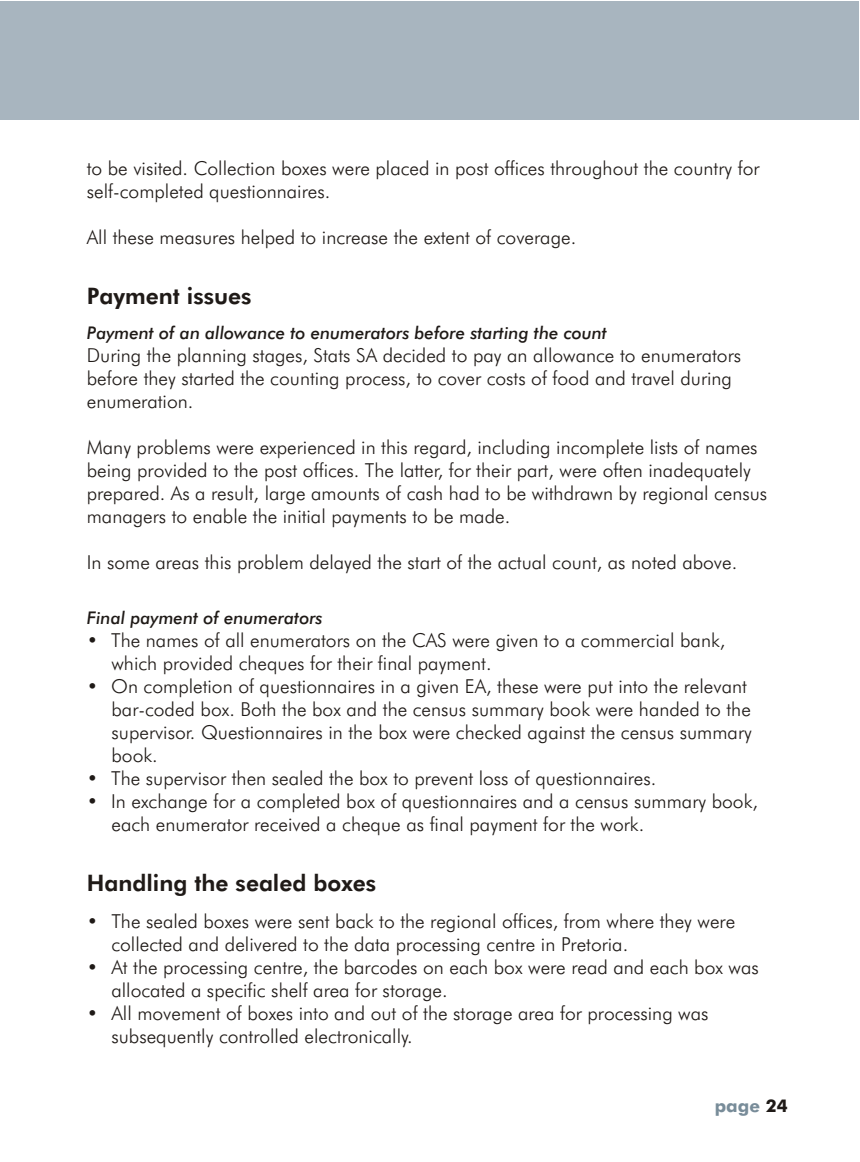
<style>
.page{position:relative;width:860px;height:1162px;background:#fff}
.page>*{position:absolute;margin:0;border:0;box-sizing:border-box;transform-origin:0 0}
.t1{font:22.75px "Futura Hv BT";color:#1f1a17}
.t2{font:19.25px/23.1px "Futura Lt BT";color:#1f1a17}
.t3{font:italic 17.5px "Futura Md BT";color:#1f1a17}
.t4{font:700 17.5px "Futura Md BT";color:#788c99}
.s1{color:#1f1a17}
</style>
<div class="page">
<div style="left:0;top:1px;width:858px;height:119px;background:#a8b5bf"></div>
<p class="t2" style="left:87px;top:158px;width:674px">to be visited. Collection boxes were placed in post offices throughout the country for self-completed questionnaires.</p>
<p class="t2" style="left:87px;top:227px;width:491px">All these measures helped to increase the extent of coverage.</p>
<p class="t1" style="left:87px;top:287px;width:166px">Payment issues</p>
<p class="t3" style="left:87px;top:326px;width:521px">Payment of an allowance to enumerators before starting the count</p>
<p class="t2" style="left:87px;top:345px;width:655px">During the planning stages, Stats SA decided to pay an allowance to enumerators before they started the counting process, to cover costs of food and travel during enumeration.</p>
<p class="t2" style="left:87px;top:437px;width:681px">Many problems were experienced in this regard, including incomplete lists of names being provided to the post offices. The latter, for their part, were often inadequately prepared. As a result, large amounts of cash had to be withdrawn by regional census managers to enable the initial payments to be made.</p>
<p class="t2" style="left:87px;top:553px;width:651px">In some areas this problem delayed the start of the actual count, as noted above.</p>
<p class="t3" style="left:87px;top:611px;width:237px">Final payment of enumerators</p>
<p class="t2" style="left:111px;top:630px;width:615px;text-indent:-25px">• The names of all enumerators on the CAS were given to a commercial bank, which provided cheques for their final payment.</p>
<p class="t2" style="left:111px;top:676px;width:641px;text-indent:-25px">• On completion of questionnaires in a given EA, these were put into the relevant bar-coded box. Both the box and the census summary book were handed to the supervisor. Questionnaires in the box were checked against the census summary book.</p>
<p class="t2" style="left:87px;top:769px;width:571px">• The supervisor then sealed the box to prevent loss of questionnaires.</p>
<p class="t2" style="left:111px;top:792px;width:648px;text-indent:-25px">• In exchange for a completed box of questionnaires and a census summary book, each enumerator received a cheque as final payment for the work.</p>
<p class="t1" style="left:87px;top:874px;width:291px">Handling the sealed boxes</p>
<p class="t2" style="left:111px;top:911px;width:625px;text-indent:-25px">• The sealed boxes were sent back to the regional offices, from where they were collected and delivered to the data processing centre in Pretoria.</p>
<p class="t2" style="left:111px;top:958px;width:648px;text-indent:-25px">• At the processing centre, the barcodes on each box were read and each box was allocated a specific shelf area for storage.</p>
<p class="t2" style="left:111px;top:1004px;width:598px;text-indent:-25px">• All movement of boxes into and out of the storage area for processing was subsequently controlled electronically.</p>
<p class="t4" style="left:714px;top:1099px;width:74px">page <span class="s1">24</span></p>
</div>
